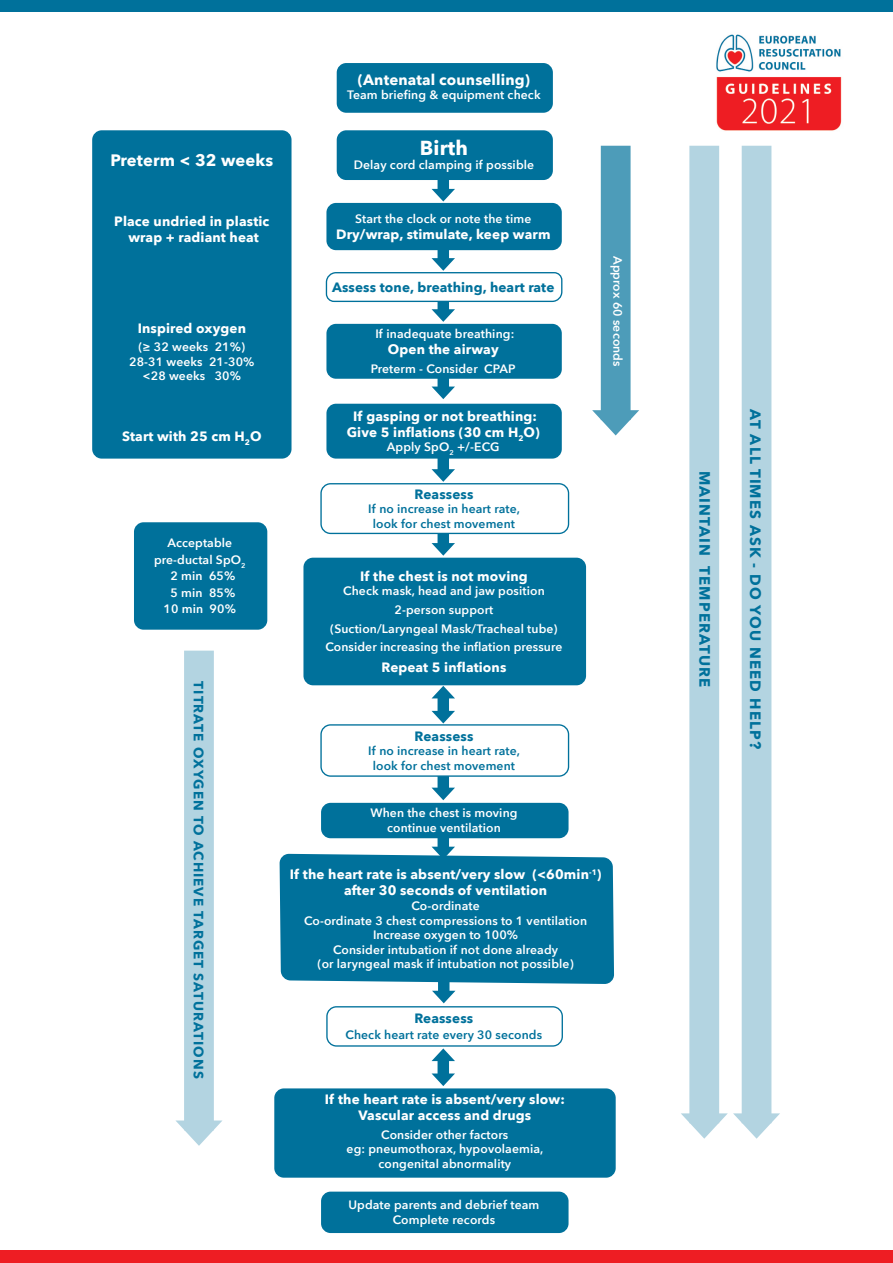
<style>
.page{position:relative;width:893px;height:1263px;background:#fff}
.page>*{position:absolute;margin:0;border:0;box-sizing:border-box;transform-origin:0 0}
.t1{font:700 20.25px "Avenir Next";letter-spacing:.01em;color:#fff}
.t2{font:700 16.5px "Avenir Next";letter-spacing:.01em;color:#fff}
.t3{font:700 15px "Avenir Next";letter-spacing:.075em;color:#00719b}
.t4{font:700 15px "Avenir Next";letter-spacing:.01em;color:#fff}
.t5{font:700 13.5px/16.2px "Avenir Next";letter-spacing:.01em;color:#fff;text-align:center}
.t6{font:700 13.5px "Avenir Next";letter-spacing:.01em;color:#00719b}
.t7{font:700 13.5px "Avenir Next";letter-spacing:.075em;color:#00719b}
.t8{font:600 12.15px/14.5px "Avenir Next";letter-spacing:.01em;color:#fff;text-align:center}
.t9{font:600 12.15px/14.5px "Avenir Next";letter-spacing:.01em;color:#00719b;text-align:center}
</style>
<div class="page">
<img style="left:716px;top:34px;width:126px;height:97px">
<div style="left:184px;top:651px;width:30px;height:479px;background:#b3d4e1"></div>
<svg style="left:175px;top:1120px;width:47px;height:26px"></svg>
<div style="left:438px;top:760px;width:11px;height:32px;background:#00719b"></div>
<svg style="left:432px;top:788px;width:23px;height:12px"></svg>
<div style="left:438px;top:819px;width:11px;height:32px;background:#00719b"></div>
<div style="left:303px;top:558px;width:283px;height:127px;background:#00719b;border-radius:10px"></div>
<div style="left:321px;top:803px;width:247px;height:35px;background:#00719b;border-radius:10px"></div>
<div style="left:321px;top:1191px;width:247px;height:42px;background:#00719b;border-radius:10px"></div>
<div style="left:438px;top:513px;width:11px;height:34px;background:#00719b"></div>
<svg style="left:432px;top:543px;width:23px;height:13px"></svg>
<div style="left:438px;top:1056px;width:11px;height:22px;background:#00719b"></div>
<svg style="left:432px;top:1048px;width:23px;height:13px"></svg>
<svg style="left:432px;top:1073px;width:23px;height:13px"></svg>
<div style="left:438px;top:694px;width:11px;height:21px;background:#00719b"></div>
<svg style="left:432px;top:686px;width:23px;height:12px"></svg>
<svg style="left:432px;top:711px;width:23px;height:12px"></svg>
<div style="left:337px;top:130px;width:216px;height:50px;background:#00719b;border-radius:10px"></div>
<div style="left:337px;top:63px;width:216px;height:50px;background:#00719b;border-radius:10px"></div>
<div style="left:326px;top:203px;width:236px;height:47px;background:#00719b;border-radius:10px"></div>
<div style="left:274px;top:1088px;width:342px;height:90px;background:#00719b;border-radius:10px"></div>
<svg style="left:280px;top:847px;width:334px;height:137px;background:#137ca2"></svg>
<div style="left:326px;top:324px;width:236px;height:55px;background:#00719b;border-radius:10px"></div>
<div style="left:326px;top:404px;width:236px;height:55px;background:#00719b;border-radius:10px"></div>
<div style="left:134px;top:522px;width:133px;height:108px;background:#00719b;border-radius:10px"></div>
<div style="left:92px;top:130px;width:199px;height:329px;background:#00719b;border-radius:10px"></div>
<div style="left:438px;top:137px;width:11px;height:56px;background:#00719b"></div>
<svg style="left:432px;top:189px;width:23px;height:12px"></svg>
<div style="left:438px;top:282px;width:11px;height:32px;background:#00719b"></div>
<svg style="left:432px;top:309px;width:23px;height:13px"></svg>
<div style="left:438px;top:209px;width:11px;height:54px;background:#00719b"></div>
<div style="left:438px;top:942px;width:11px;height:53px;background:#00719b"></div>
<svg style="left:432px;top:991px;width:23px;height:12px"></svg>
<div style="left:438px;top:348px;width:11px;height:43px;background:#00719b"></div>
<svg style="left:432px;top:387px;width:23px;height:12px"></svg>
<div style="left:438px;top:431px;width:11px;height:43px;background:#00719b"></div>
<svg style="left:432px;top:469px;width:23px;height:13px"></svg>
<div style="left:0;top:0;width:893px;height:11px;background:#00719b"></div>
<div style="left:0;top:1250px;width:893px;height:13px;background:#ee1d23"></div>
<svg style="left:325px;top:258px;width:238px;height:45px"></svg>
<div style="left:326px;top:1006px;width:237px;height:41px;border:1px solid #00719b;border-radius:10px"></div>
<div style="left:321px;top:725px;width:247px;height:51px;background:#fff;border-radius:10px"></div>
<div style="left:320px;top:724px;width:249px;height:53px;border:1px solid #00719b;border-radius:10px"></div>
<div style="left:321px;top:484px;width:247px;height:49px;background:#fff;border-radius:10px"></div>
<div style="left:320px;top:483px;width:249px;height:51px;border:1px solid #00719b;border-radius:10px"></div>
<div style="left:601px;top:146px;width:30px;height:274px;background:#4d9cb9"></div>
<svg style="left:592px;top:410px;width:47px;height:25px"></svg>
<div style="left:689px;top:146px;width:30px;height:977px;background:#b3d4e1"></div>
<div style="left:742px;top:146px;width:29px;height:977px;background:#b3d4e1"></div>
<svg style="left:681px;top:1113px;width:99px;height:26px"></svg>
<p class="t2" style="left:110px;top:146px;width:164px">Preterm &lt; 32 weeks</p>
<p class="t5" style="left:114px;top:213px;width:157px">Place undried in plastic wrap + radiant heat</p>
<p class="t5" style="left:138px;top:319px;width:110px">Inspired oxygen</p>
<p class="t8" style="left:138px;top:339px;width:108px">(≥ 32 weeks 21%)</p>
<p class="t8" style="left:129px;top:354px;width:127px">28-31 weeks 21-30%</p>
<p class="t8" style="left:143px;top:368px;width:100px">&lt;28 weeks 30%</p>
<p class="t5" style="left:122px;top:428px;width:141px">Start with 25 cm H<sub>2</sub>O</p>
<p class="t8" style="left:154px;top:534px;width:93px;line-height:16.5px">Acceptable pre-ductal SpO<sub>2</sub></p>
<p class="t8" style="left:171px;top:568px;width:66px">2 min 65%</p>
<p class="t8" style="left:171px;top:585px;width:66px">5 min 85%</p>
<p class="t8" style="left:164px;top:601px;width:74px">10 min 90%</p>
<p class="t7" style="left:210px;top:681px;width:399px;rotate:90deg">TITRATE OXYGEN TO ACHIEVE TARGET SATURATIONS</p>
<p class="t4" style="left:358px;top:66px;width:174px">(Antenatal counselling)</p>
<p class="t8" style="left:347px;top:87px;width:195px">Team briefing &amp; equipment check</p>
<p class="t1" style="left:420px;top:130px;width:50px">Birth</p>
<p class="t8" style="left:354px;top:157px;width:182px">Delay cord clamping if possible</p>
<p class="t8" style="left:355px;top:211px;width:178px">Start the clock or note the time</p>
<p class="t5" style="left:336px;top:226px;width:216px">Dry/wrap, stimulate, keep warm</p>
<p class="t6" style="left:332px;top:275px;width:224px">Assess tone, breathing, heart rate</p>
<p class="t8" style="left:375px;top:326px;width:140px">If inadequate breathing:</p>
<p class="t5" style="left:388px;top:341px;width:112px">Open the airway</p>
<p class="t8" style="left:371px;top:361px;width:146px">Preterm - Consider CPAP</p>
<p class="t5" style="left:347px;top:407px;width:195px">If gasping or not breathing:<br>Give 5 inflations (30 cm H<sub>2</sub>O)</p>
<p class="t8" style="left:387px;top:439px;width:114px">Apply SpO<sub>2</sub> +/-ECG</p>
<p class="t6" style="left:414px;top:482px;width:60px">Reassess</p>
<p class="t9" style="left:368px;top:502px;width:153px">If no increase in heart rate, look for chest movement</p>
<p class="t5" style="left:360px;top:568px;width:169px">If the chest is not moving</p>
<p class="t8" style="left:343px;top:583px;width:203px">Check mask, head and jaw position</p>
<p class="t8" style="left:395px;top:602px;width:100px">2-person support</p>
<p class="t8" style="left:330px;top:621px;width:229px">(Suction/Laryngeal Mask/Tracheal tube)</p>
<p class="t8" style="left:325px;top:639px;width:239px">Consider increasing the inflation pressure</p>
<p class="t5" style="left:381px;top:659px;width:127px">Repeat 5 inflations</p>
<p class="t8" style="left:625px;top:256px;width:112px;rotate:90deg">Approx 60 seconds</p>
<p class="t6" style="left:414px;top:724px;width:60px">Reassess</p>
<p class="t9" style="left:368px;top:743px;width:153px">If no increase in heart rate, look for chest movement</p>
<p class="t8" style="left:370px;top:805px;width:149px">When the chest is moving</p>
<p class="t8" style="left:387px;top:820px;width:115px">continue ventilation</p>
<p class="t5" style="left:290px;top:866px;width:313px">If the heart rate is absent/very slow (&lt;60min<sup>-1</sup>) after 30 seconds of ventilation</p>
<p class="t8" style="left:304px;top:898px;width:285px">Co-ordinate<br>Co-ordinate 3 chest compressions to 1 ventilation Increase oxygen to 100%<br>Consider intubation if not done already<br>(or laryngeal mask if intubation not possible)</p>
<p class="t6" style="left:414px;top:1007px;width:60px">Reassess</p>
<p class="t9" style="left:345px;top:1027px;width:198px">Check heart rate every 30 seconds</p>
<p class="t5" style="left:325px;top:1091px;width:242px">If the heart rate is absent/very slow:<br>Vascular access and drugs</p>
<p class="t8" style="left:347px;top:1127px;width:198px">Consider other factors<br>eg: pneumothorax, hypovolaemia, congenital abnormality</p>
<p class="t8" style="left:348px;top:1197px;width:192px">Update parents and debrief team</p>
<p class="t8" style="left:393px;top:1212px;width:104px">Complete records</p>
<p class="t3" style="left:718px;top:471px;width:218px;rotate:90deg">MAINTAIN TEMPERATURE</p>
<p class="t3" style="left:768px;top:409px;width:341px;rotate:90deg">AT ALL TIMES ASK - DO YOU NEED HELP?</p>
</div>
